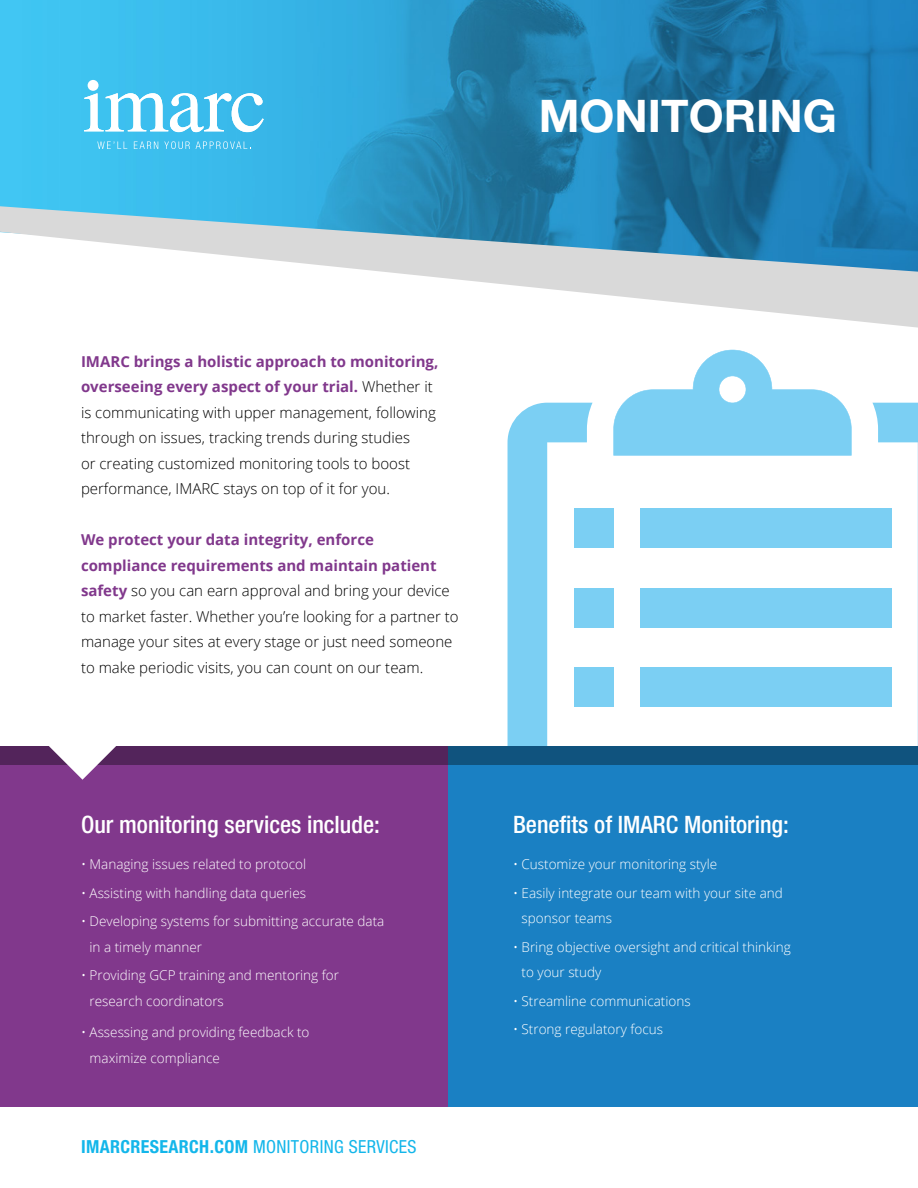
<style>
.page{position:relative;width:918px;height:1188px;background:#fff}
.page>*{position:absolute;margin:0;border:0;box-sizing:border-box;transform-origin:0 0}
.t1{font:700 45px "Helvetica Neue";color:#fff}
.t2{font:500 condensed 24px "Helvetica Neue";color:#fff}
.t3{font:condensed 18px "Helvetica Neue";letter-spacing:.02em;color:#13b6ea}
.t4{font:300 15px/25.5px "Open Sans";color:#000}
.t5{font:300 13.5px/25.5px "Open Sans";color:#fff}
.s1{font-weight:700;color:#81388c}
.s2{font-weight:700}
</style>
<div class="page">
<svg style="left:508px;top:403px;width:410px;height:343px"></svg>
<svg style="left:613px;top:350px;width:239px;height:106px"></svg>
<div style="left:574px;top:509px;width:39px;height:39px;background:#7bcff3"></div>
<div style="left:640px;top:509px;width:251px;height:39px;background:#7bcff3"></div>
<div style="left:574px;top:588px;width:39px;height:40px;background:#7bcff3"></div>
<div style="left:640px;top:588px;width:251px;height:40px;background:#7bcff3"></div>
<div style="left:574px;top:667px;width:39px;height:40px;background:#7bcff3"></div>
<div style="left:640px;top:667px;width:251px;height:40px;background:#7bcff3"></div>
<img style="left:0;top:0;width:918px;height:206px">
<svg style="left:0;top:206px;width:918px;height:122px"></svg>
<svg style="left:84px;top:93px;width:180px;height:39px"></svg>
<div style="left:88px;top:80px;width:11px;height:11px;background:#fff;border-radius:50%"></div>
<svg style="left:97px;top:141px;width:30px;height:8px"></svg>
<svg style="left:134px;top:141px;width:24px;height:8px"></svg>
<svg style="left:164px;top:141px;width:26px;height:8px"></svg>
<svg style="left:196px;top:141px;width:55px;height:8px"></svg>
<div style="left:0;top:746px;width:450px;height:361px;background:#81388c"></div>
<div style="left:448px;top:746px;width:470px;height:361px;background:#1a80c3"></div>
<div style="left:0;top:746px;width:448px;height:19px;background:#53245b"></div>
<div style="left:448px;top:746px;width:470px;height:19px;background:#10537e"></div>
<svg style="left:49px;top:746px;width:67px;height:34px"></svg>
<h1 class="t1" style="left:539px;top:88px;width:300px">MONITORING</h1>
<p class="t4" style="left:81px;top:348px;width:359px"><span class="s1">IMARC brings a holistic approach to monitoring, overseeing every aspect of your trial.</span> Whether it is communicating with upper management, following through on issues, tracking trends during studies<br>or creating customized monitoring tools to boost performance, IMARC stays on top of it for you.</p>
<p class="t4" style="left:81px;top:527px;width:379px"><span class="s1">We protect your data integrity, enforce compliance requirements and maintain patient safety</span> so you can earn approval and bring your device to market faster. Whether you’re looking for a partner to manage your sites at every stage or just need someone to make periodic visits, you can count on our team.</p>
<h2 class="t2" style="left:81px;top:810px;width:300px">Our monitoring services include:</h2>
<p class="t5" style="left:81px;top:851px;width:227px">• Managing issues related to protocol</p>
<p class="t5" style="left:81px;top:880px;width:227px">• Assisting with handling data queries</p>
<p class="t5" style="left:90px;top:908px;width:296px;text-indent:-9px">• Developing systems for submitting accurate data in a timely manner</p>
<p class="t5" style="left:90px;top:962px;width:251px;text-indent:-9px">• Providing GCP training and mentoring for research coordinators</p>
<p class="t5" style="left:90px;top:1019px;width:221px;text-indent:-9px">• Assessing and providing feedback to maximize compliance</p>
<p class="t3" style="left:81px;top:1136px;width:337px"><span class="s2">IMARCRESEARCH.COM</span> MONITORING SERVICES</p>
<h2 class="t2" style="left:513px;top:810px;width:277px">Benefits of IMARC Monitoring:</h2>
<p class="t5" style="left:513px;top:851px;width:206px">• Customize your monitoring style</p>
<p class="t5" style="left:522px;top:880px;width:263px;text-indent:-9px">• Easily integrate our team with your site and sponsor teams</p>
<p class="t5" style="left:522px;top:934px;width:271px;text-indent:-9px">• Bring objective oversight and critical thinking to your study</p>
<p class="t5" style="left:513px;top:988px;width:179px">• Streamline communications</p>
<p class="t5" style="left:513px;top:1016px;width:152px">• Strong regulatory focus</p>
</div>
